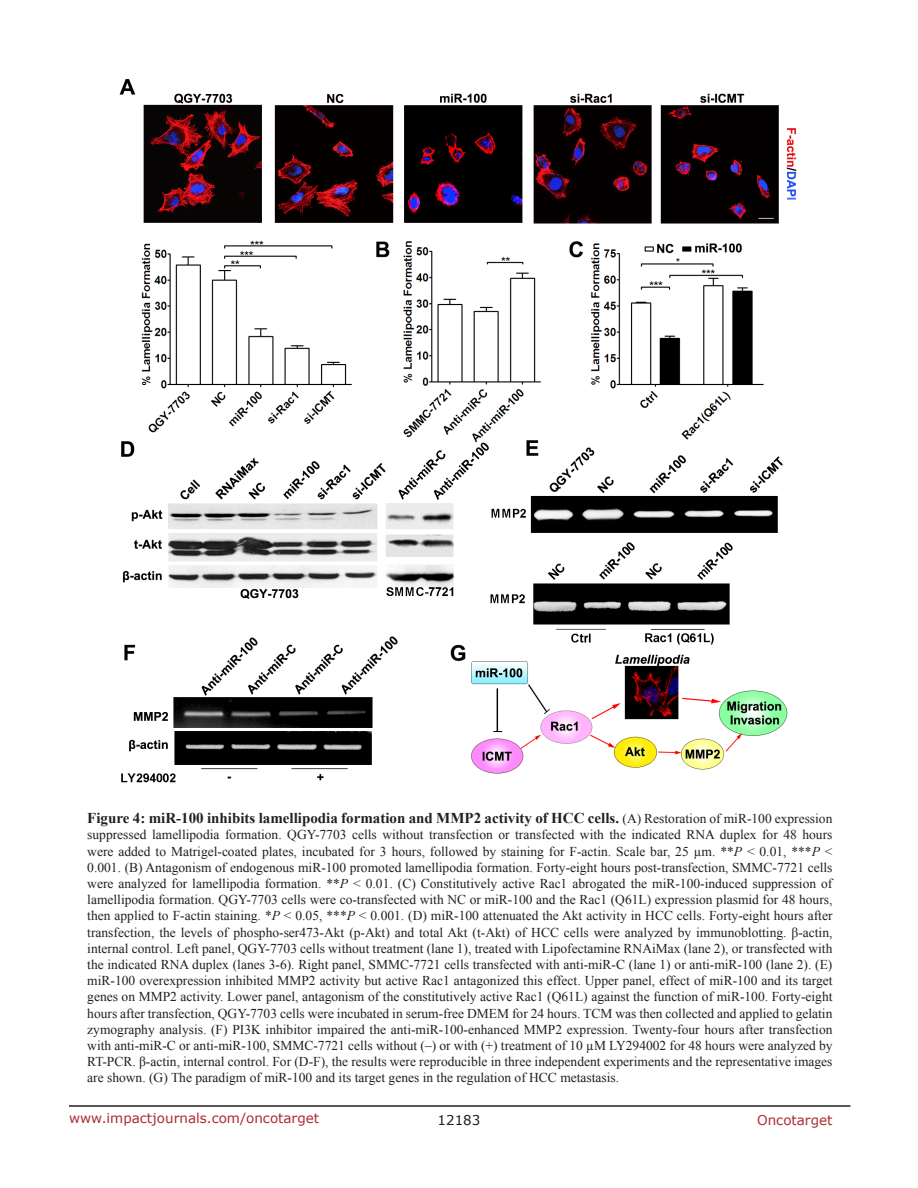
<style>
.page{position:relative;width:918px;height:1188px;background:#fff}
.page>*{position:absolute;margin:0;border:0;box-sizing:border-box;transform-origin:0 0}
.FigureText{font:700 15px "Times New Roman";color:#221f22}
.FigureText-2{font:13.5px/16.2px "Times New Roman";color:#221f22;text-align:justify}
.t1{font:13.5px "Verdana";color:#ac2b31}
.t2{font:13.5px "Verdana";color:#221f22}
.s1{font-weight:400;font-size:13.5px}
.s2{font-style:italic}
</style>
<div class="page">
<hr style="left:69px;top:1105px;width:781px;height:2px;background:#231f20">
<img style="left:119px;top:79px;width:678px;height:704px">
<p class="FigureText" style="left:87px;top:808px;width:747px">Figure 4: miR-100 inhibits lamellipodia formation and MMP2 activity of HCC cells. <span class="s1">(A) Restoration of miR-100 expression</span></p>
<p class="FigureText-2" style="left:87px;top:827px;width:747px">suppressed lamellipodia formation. QGY-7703 cells without transfection or transfected with the indicated RNA duplex for 48 hours were added to Matrigel-coated plates, incubated for 3 hours, followed by staining for F-actin. Scale bar, 25 µm. **<span class="s2">P</span> &lt; 0.01, ***<span class="s2">P</span> &lt; 0.001. (B) Antagonism of endogenous miR-100 promoted lamellipodia formation. Forty-eight hours post-transfection, SMMC-7721 cells were analyzed for lamellipodia formation. **<span class="s2">P</span> &lt; 0.01. (C) Constitutively active Rac1 abrogated the miR-100-induced suppression of lamellipodia formation. QGY-7703 cells were co-transfected with NC or miR-100 and the Rac1 (Q61L) expression plasmid for 48 hours, then applied to F-actin staining. *<span class="s2">P</span> &lt; 0.05, ***<span class="s2">P</span> &lt; 0.001. (D) miR-100 attenuated the Akt activity in HCC cells. Forty-eight hours after transfection, the levels of phospho-ser473-Akt (p-Akt) and total Akt (t-Akt) of HCC cells were analyzed by immunoblotting. β-actin, internal control. Left panel, QGY-7703 cells without treatment (lane 1), treated with Lipofectamine RNAiMax (lane 2), or transfected with the indicated RNA duplex (lanes 3-6). Right panel, SMMC-7721 cells transfected with anti-miR-C (lane 1) or anti-miR-100 (lane 2). (E) miR-100 overexpression inhibited MMP2 activity but active Rac1 antagonized this effect. Upper panel, effect of miR-100 and its target genes on MMP2 activity. Lower panel, antagonism of the constitutively active Rac1 (Q61L) against the function of miR-100. Forty-eight hours after transfection, QGY-7703 cells were incubated in serum-free DMEM for 24 hours. TCM was then collected and applied to gelatin zymography analysis. (F) PI3K inhibitor impaired the anti-miR-100-enhanced MMP2 expression. Twenty-four hours after transfection with anti-miR-C or anti-miR-100, SMMC-7721 cells without (–) or with (+) treatment of 10 µM LY294002 for 48 hours were analyzed by RT-PCR. β-actin, internal control. For (D-F), the results were reproducible in three independent experiments and the representative images are shown. (G) The paradigm of miR-100 and its target genes in the regulation of HCC metastasis.</p>
<p class="t1" style="left:69px;top:1109px;width:252px">www.impactjournals.com/oncotarget</p>
<p class="t2" style="left:438px;top:1111px;width:44px">12183</p>
<p class="t1" style="left:757px;top:1111px;width:77px">Oncotarget</p>
</div>
